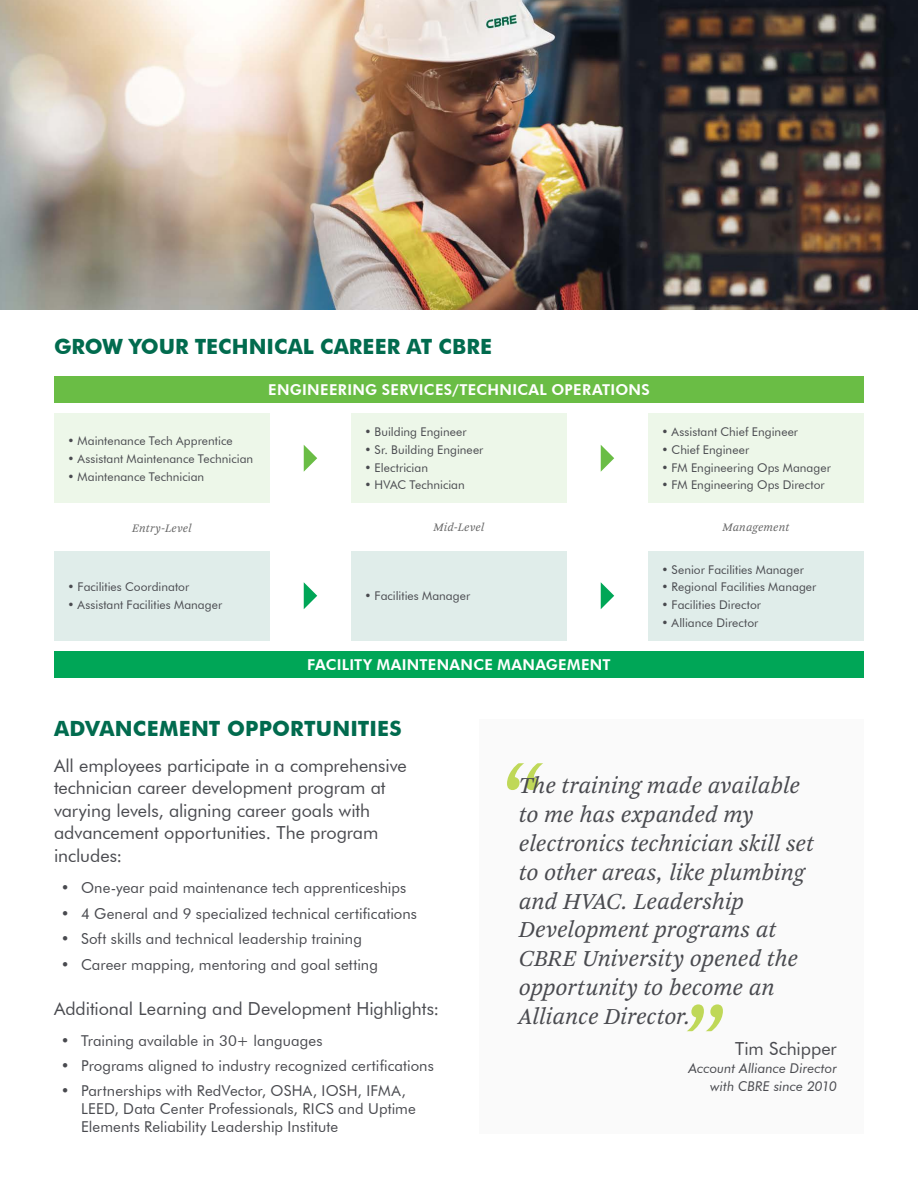
<style>
.page{position:relative;width:918px;height:1188px;background:#fff}
.page>*{position:absolute;margin:0;border:0;box-sizing:border-box;transform-origin:0 0}
.t1{font:italic 108px "Arnhem Pro Blond";color:#bfd858}
.t2{font:italic 24px/28.8px "Arnhem Pro Blond";letter-spacing:-.005em;color:#494a4f}
.t3{font:700 21px "Futura BT";letter-spacing:.005em;color:#016b4e}
.t4{font:18px/22.5px "Futura BT";letter-spacing:-.005em;color:#494a4f}
.t5{font:15px/18px "Futura BT";letter-spacing:.005em;color:#494a4f}
.t6{font:800 15px "Futura BT";letter-spacing:.02em;color:#fff}
.t7{font:italic 13.5px/18px "Futura BT";letter-spacing:.005em;color:#494a4f;text-align:right}
.t8{font:12px "Futura BT";letter-spacing:.005em;color:#494a4f}
.t9{font:italic 12px "Arnhem Pro Blond";letter-spacing:.015em;color:#666}
</style>
<div class="page">
<img style="left:0;top:0;width:918px;height:310px">
<div style="left:54px;top:376px;width:810px;height:27px;background:#6abd45"></div>
<div style="left:54px;top:651px;width:810px;height:27px;background:#00a657"></div>
<svg style="left:601px;top:445px;width:13px;height:27px"></svg>
<svg style="left:601px;top:582px;width:13px;height:27px"></svg>
<svg style="left:304px;top:445px;width:13px;height:27px"></svg>
<svg style="left:304px;top:582px;width:13px;height:27px"></svg>
<div style="left:54px;top:413px;width:216px;height:90px;background:#edf7e9"></div>
<div style="left:54px;top:551px;width:216px;height:90px;background:#e0edea"></div>
<div style="left:351px;top:413px;width:216px;height:90px;background:#edf7e9"></div>
<div style="left:351px;top:551px;width:216px;height:90px;background:#e0edea"></div>
<div style="left:648px;top:413px;width:216px;height:90px;background:#edf7e9"></div>
<div style="left:648px;top:551px;width:216px;height:90px;background:#e0edea"></div>
<div style="left:480px;top:720px;width:384px;height:414px;background:#fafafa"></div>
<h3 class="t3" style="left:54px;top:334px;width:440px">GROW YOUR TECHNICAL CAREER AT CBRE</h3>
<p class="t8" style="left:68px;top:433px;width:167px">• Maintenance Tech Apprentice</p>
<p class="t8" style="left:68px;top:451px;width:187px">• Assistant Maintenance Technician</p>
<p class="t8" style="left:68px;top:469px;width:138px">• Maintenance Technician</p>
<p class="t9" style="left:132px;top:520px;width:61px">Entry-Level</p>
<p class="t8" style="left:68px;top:580px;width:123px">• Facilities Coordinator</p>
<p class="t8" style="left:68px;top:598px;width:156px">• Assistant Facilities Manager</p>
<p class="t6" style="left:268px;top:381px;width:383px">ENGINEERING SERVICES/TECHNICAL OPERATIONS</p>
<p class="t8" style="left:364px;top:425px;width:104px">• Building Engineer</p>
<p class="t8" style="left:364px;top:442px;width:120px">• Sr. Building Engineer</p>
<p class="t8" style="left:364px;top:460px;width:65px">• Electrician</p>
<p class="t8" style="left:364px;top:478px;width:102px">• HVAC Technician</p>
<p class="t8" style="left:662px;top:425px;width:138px">• Assistant Chief Engineer</p>
<p class="t8" style="left:662px;top:442px;width:89px">• Chief Engineer</p>
<p class="t8" style="left:662px;top:460px;width:171px">• FM Engineering Ops Manager</p>
<p class="t8" style="left:662px;top:478px;width:165px">• FM Engineering Ops Director</p>
<p class="t9" style="left:434px;top:520px;width:52px">Mid-Level</p>
<p class="t9" style="left:723px;top:520px;width:68px">Management</p>
<p class="t8" style="left:364px;top:589px;width:107px">• Facilities Manager</p>
<p class="t6" style="left:307px;top:656px;width:305px">FACILITY MAINTENANCE MANAGEMENT</p>
<p class="t8" style="left:662px;top:562px;width:144px">• Senior Facilities Manager</p>
<p class="t8" style="left:662px;top:580px;width:156px">• Regional Facilities Manager</p>
<p class="t8" style="left:662px;top:598px;width:101px">• Facilities Director</p>
<p class="t8" style="left:662px;top:615px;width:98px">• Alliance Director</p>
<h3 class="t3" style="left:54px;top:716px;width:349px">ADVANCEMENT OPPORTUNITIES</h3>
<h3 class="t4" style="left:54px;top:754px;width:354px">All employees participate in a comprehensive technician career development program at varying levels, aligning career goals with advancement opportunities. The program includes:</h3>
<p class="t5" style="left:61px;top:879px;width:347px">• One-year paid maintenance tech apprenticeships</p>
<p class="t5" style="left:61px;top:904px;width:358px">• 4 General and 9 specialized technical certifications</p>
<p class="t5" style="left:61px;top:930px;width:303px">• Soft skills and technical leadership training</p>
<p class="t5" style="left:61px;top:955px;width:319px">• Career mapping, mentoring and goal setting</p>
<h3 class="t4" style="left:54px;top:997px;width:387px">Additional Learning and Development Highlights:</h3>
<p class="t5" style="left:61px;top:1032px;width:263px">• Training available in 30+ languages</p>
<p class="t5" style="left:61px;top:1057px;width:375px">• Programs aligned to industry recognized certifications</p>
<p class="t5" style="left:81px;top:1081px;width:336px;text-indent:-20px">• Partnerships with RedVector, OSHA, IOSH, IFMA,<br>LEED, Data Center Professionals, RICS and Uptime<br>Elements Reliability Leadership Institute</p>
<h1 class="t1" style="left:494px;top:726px;width:49px">“</h1>
<h2 class="t2" style="left:519px;top:772px;width:297px">The training made available to me has expanded my electronics technician skill set to other areas, like plumbing and HVAC. Leadership<br>Development programs at<br>CBRE University opened the opportunity to become an<br>Alliance Director.</h2>
<h3 class="t4" style="left:735px;top:1038px;width:103px">Tim Schipper</h3>
<p class="t7" style="left:688px;top:1059px;width:150px">Account Alliance Director with CBRE since 2010</p>
<h1 class="t1" style="left:675px;top:967px;width:49px">”</h1>
</div>
